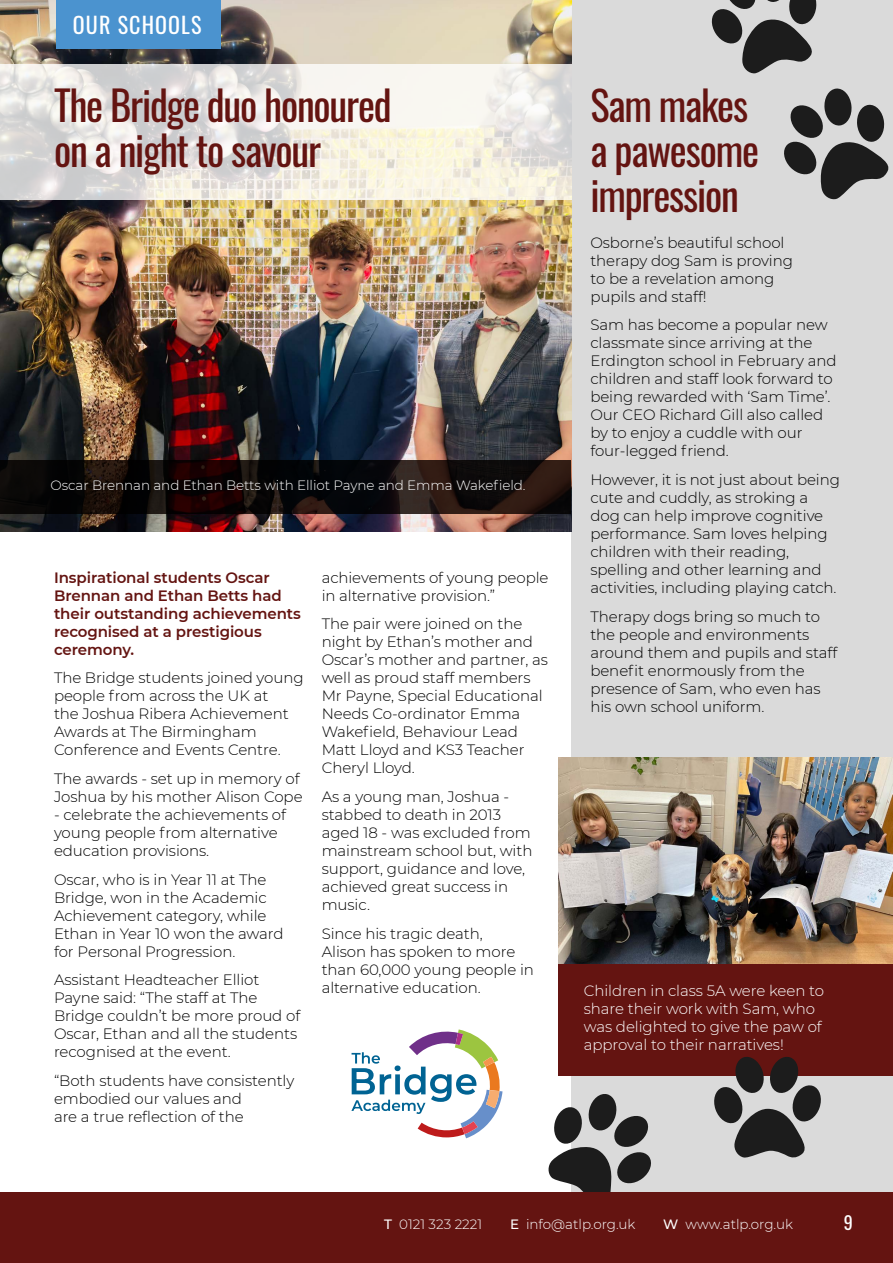
<style>
.page{position:relative;width:893px;height:1263px;background:#fff}
.page>*{position:absolute;margin:0;border:0;box-sizing:border-box;transform-origin:0 0}
.t1{font:40.5px/45px "Oswald";letter-spacing:-.03em;color:#641411}
.t2{font:22.05px "Oswald";letter-spacing:.05em;color:#fff}
.t3{font:18px "Oswald";color:#fff}
.t4{font:300 15px/18px "Montserrat";letter-spacing:-.005em;color:#000}
.t5{font:600 15px/18px "Montserrat";letter-spacing:-.005em;color:#641411}
.t6{font:300 15px/18px "Montserrat";letter-spacing:-.005em;color:#fff}
.t7{font:300 13.5px "Montserrat";letter-spacing:-.005em;color:#fff}
.s1{font-weight:500}
</style>
<div class="page">
<div style="left:571px;top:0;width:322px;height:1193px;background:#dadada"></div>
<img style="left:0;top:0;width:571px;height:531px">
<svg style="left:0;top:461px;width:571px;height:53px;background:#130b0a"></svg>
<div style="left:56px;top:0;width:165px;height:48px;background:#4b93cf"></div>
<svg style="left:351px;top:1029px;width:151px;height:109px"></svg>
<svg style="left:0;top:64px;width:571px;height:135px"></svg>
<img style="left:558px;top:758px;width:335px;height:206px">
<div style="left:558px;top:964px;width:335px;height:112px;background:#641411"></div>
<svg style="left:714px;top:1057px;width:107px;height:101px"></svg>
<svg style="left:547px;top:1094px;width:106px;height:99px"></svg>
<svg style="left:784px;top:88px;width:105px;height:112px"></svg>
<svg style="left:711px;top:0;width:106px;height:74px"></svg>
<div style="left:0;top:1193px;width:893px;height:70px;background:#641411"></div>
<h2 class="t2" style="left:73px;top:5px;width:130px">OUR SCHOOLS</h2>
<h1 class="t1" style="left:54px;top:79px;width:339px">The Bridge duo honoured on a night to savour</h1>
<h1 class="t1" style="left:590px;top:79px;width:170px">Sam makes a pawesome impression</h1>
<p class="t4" style="left:590px;top:233px;width:204px">Osborne’s beautiful school therapy dog Sam is proving to be a revelation among pupils and staff!</p>
<p class="t4" style="left:590px;top:316px;width:248px">Sam has become a popular new classmate since arriving at the<br>Erdington school in February and children and staff look forward to being rewarded with ‘Sam Time’.<br>Our CEO Richard Gill also called by to enjoy a cuddle with our four-legged friend.</p>
<p class="t4" style="left:590px;top:470px;width:251px">However, it is not just about being cute and cuddly, as stroking a dog can help improve cognitive performance. Sam loves helping children with their reading, spelling and other learning and activities, including playing catch.</p>
<p class="t4" style="left:590px;top:607px;width:248px">Therapy dogs bring so much to the people and environments around them and pupils and staff benefit enormously from the presence of Sam, who even has his own school uniform.</p>
<p class="t7" style="left:51px;top:476px;width:476px">Oscar Brennan and Ethan Betts with Elliot Payne and Emma Wakefield.</p>
<p class="t5" style="left:54px;top:568px;width:248px">Inspirational students Oscar<br>Brennan and Ethan Betts had their outstanding achievements recognised at a prestigious ceremony.</p>
<p class="t4" style="left:54px;top:669px;width:251px">The Bridge students joined young people from across the UK at<br>the Joshua Ribera Achievement<br>Awards at The Birmingham<br>Conference and Events Centre.</p>
<p class="t4" style="left:54px;top:769px;width:250px">The awards - set up in memory of<br>Joshua by his mother Alison Cope</p>
<p class="t4" style="left:54px;top:805px;width:234px">- celebrate the achievements of young people from alternative education provisions.</p>
<p class="t4" style="left:54px;top:870px;width:231px">Oscar, who is in Year 11 at The<br>Bridge, won in the Academic<br>Achievement category, while<br>Ethan in Year 10 won the award for Personal Progression.</p>
<p class="t4" style="left:54px;top:970px;width:248px">Assistant Headteacher Elliot<br>Payne said: “The staff at The<br>Bridge couldn’t be more proud of<br>Oscar, Ethan and all the students recognised at the event.</p>
<p class="t4" style="left:54px;top:1071px;width:242px">“Both students have consistently embodied our values and<br>are a true reflection of the</p>
<p class="t4" style="left:322px;top:568px;width:228px">achievements of young people in alternative provision.”</p>
<p class="t4" style="left:322px;top:615px;width:228px">The pair were joined on the night by Ethan’s mother and<br>Oscar’s mother and partner, as well as proud staff members<br>Mr Payne, Special Educational<br>Needs Co-ordinator Emma<br>Wakefield, Behaviour Lead<br>Matt Lloyd and KS3 Teacher<br>Cheryl Lloyd.</p>
<p class="t4" style="left:322px;top:787px;width:212px">As a young man, Joshua - stabbed to death in 2013 aged 18 - was excluded from mainstream school but, with support, guidance and love, achieved great success in music.</p>
<p class="t4" style="left:322px;top:924px;width:214px">Since his tragic death,<br>Alison has spoken to more than 60,000 young people in alternative education.</p>
<p class="t6" style="left:584px;top:981px;width:242px">Children in class 5A were keen to share their work with Sam, who was delighted to give the paw of approval to their narratives!</p>
<p class="t7" style="left:384px;top:1215px;width:99px"><span class="s1">T</span> 0121 323 2221</p>
<p class="t7" style="left:510px;top:1215px;width:127px"><span class="s1">E</span> info@atlp.org.uk</p>
<p class="t7" style="left:663px;top:1215px;width:131px"><span class="s1">W</span> www.atlp.org.uk</p>
<p class="t3" style="left:844px;top:1207px;width:11px">9</p>
</div>
